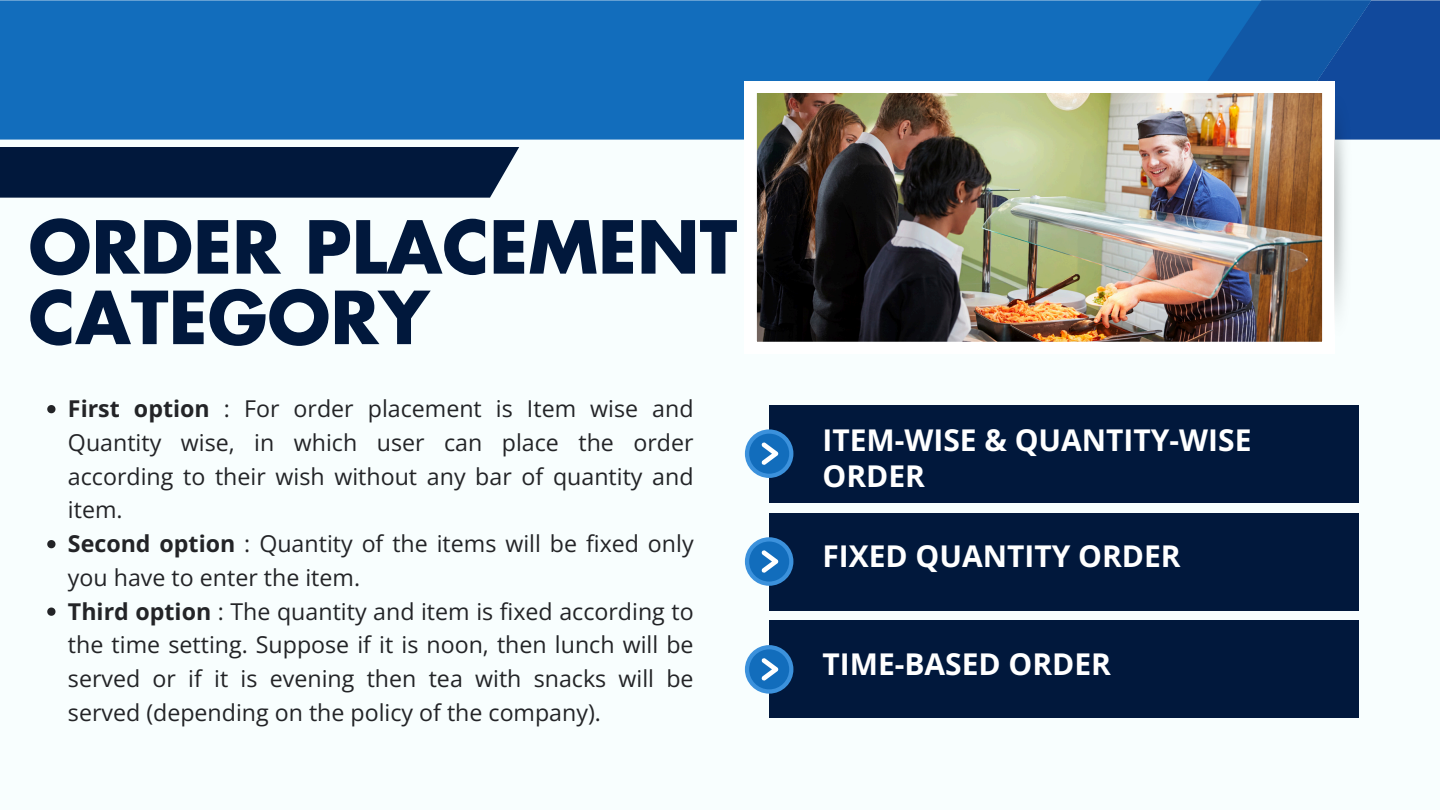
<style>
.page{position:relative;width:1440px;height:810px;background:#f8fefe}
.page>*{position:absolute;margin:0;border:0;box-sizing:border-box;transform-origin:0 0}
.t1{font:700 71px/70.5px "Futura LT Pro";color:#01183c}
.t2{font:700 30px/36px "Open Sans";color:#fff}
.t3{font:23.2px/33.8px "Open Sans";color:#232427;text-align:justify}
.s1{font-weight:700}
</style>
<div class="page">
<div style="left:0;top:0;width:1168px;height:140px;background:#126dbc"></div>
<svg style="left:1168px;top:0;width:272px;height:140px;background:#1256a6"></svg>
<div style="left:0;top:147px;width:519px;height:51px;background:#01183c"></div>
<img style="left:1334px;top:81px;width:25px;height:229px">
<img style="left:745px;top:81px;width:589px;height:261px">
<div style="left:769px;top:405px;width:590px;height:97px;background:#01183c"></div>
<div style="left:769px;top:513px;width:590px;height:97px;background:#01183c"></div>
<div style="left:745px;top:429px;width:48px;height:49px;background:#3b91dc;border-radius:50%"></div>
<div style="left:749px;top:434px;width:40px;height:40px;background:#126dbc;border-radius:50%"></div>
<svg style="left:761px;top:442px;width:17px;height:23px"></svg>
<div style="left:745px;top:537px;width:48px;height:49px;background:#3b91dc;border-radius:50%"></div>
<div style="left:749px;top:542px;width:40px;height:40px;background:#126dbc;border-radius:50%"></div>
<svg style="left:761px;top:550px;width:17px;height:23px"></svg>
<div style="left:769px;top:621px;width:590px;height:97px;background:#01183c"></div>
<div style="left:745px;top:645px;width:48px;height:49px;background:#3b91dc;border-radius:50%"></div>
<div style="left:749px;top:649px;width:40px;height:40px;background:#126dbc;border-radius:50%"></div>
<svg style="left:761px;top:658px;width:17px;height:23px"></svg>
<svg style="left:47px;top:405px;width:9px;height:8px"></svg>
<svg style="left:47px;top:540px;width:9px;height:8px"></svg>
<svg style="left:47px;top:608px;width:9px;height:8px"></svg>
<p class="t1" style="left:28px;top:215px;width:710px">ORDER PLACEMENT<br>CATEGORY</p>
<p class="t3" style="left:68px;top:391px;width:627px"><span class="s1">First option</span> : For order placement is Item wise and Quantity wise, in which user can place the order according to their wish without any bar of quantity and item.</p>
<h1 class="t3" style="left:68px;top:526px;width:627px"><span class="s1">Second option</span> : Quantity of the items will be fixed only you have to enter the item.</h1>
<p class="t3" style="left:68px;top:594px;width:627px"><span class="s1">Third option</span> : The quantity and item is fixed according to the time setting. Suppose if it is noon, then lunch will be served or if it is evening then tea with snacks will be served (depending on the policy of the company).</p>
<p class="t2" style="left:822px;top:422px;width:431px">ITEM-WISE &amp; QUANTITY-WISE<br>ORDER</p>
<p class="t2" style="left:822px;top:538px;width:360px">FIXED QUANTITY ORDER</p>
<h2 class="t2" style="left:822px;top:646px;width:290px">TIME-BASED ORDER</h2>
</div>
